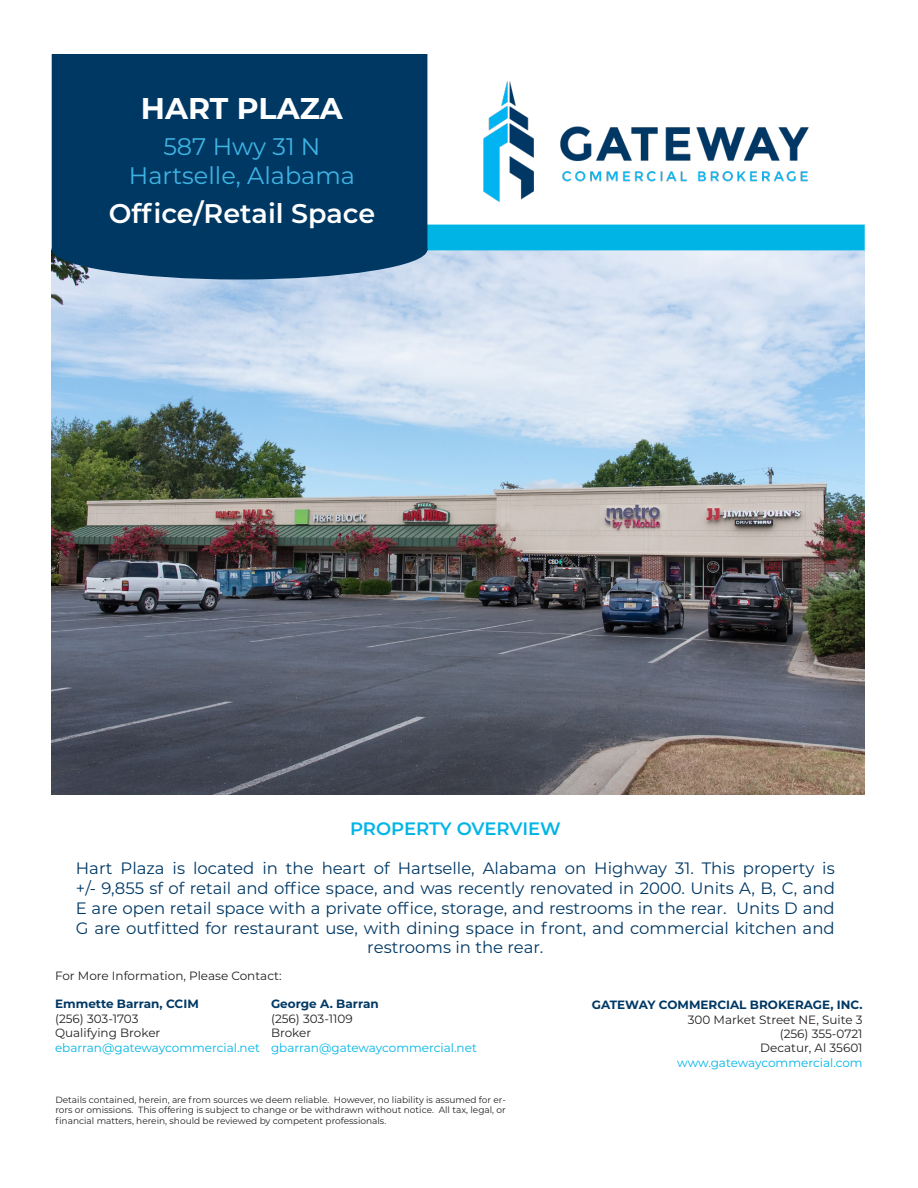
<style>
.page{position:relative;width:918px;height:1188px;background:#fff}
.page>*{position:absolute;margin:0;border:0;box-sizing:border-box;transform-origin:0 0}
.t1{font:700 30px "Montserrat";color:#fff}
.t2{font:600 27px "Montserrat";color:#fff}
.t3{font:24px/28.8px "Montserrat";color:#3fb4e4;text-align:center}
.t4{font:600 18px "Montserrat";letter-spacing:-.01em;color:#00b5e6}
.t5{font:16.5px/19.8px "Montserrat";color:#003864;text-align:center}
.t6{font:12px/14.4px "Montserrat";color:#231f20;text-align:right}
.t7{font:12px "Montserrat";color:#00b5e6}
.t8{font:700 12px "Montserrat";color:#003864}
.t9{font:9px/10.8px "Montserrat";color:#231f20;text-align:justify}
</style>
<div class="page">
<img style="left:52px;top:250px;width:812px;height:545px">
<div style="left:53px;top:225px;width:812px;height:25px;background:#00b5e6"></div>
<div style="left:52px;top:220px;width:375px;height:59px;background:#003864;border-radius:50%"></div>
<div style="left:52px;top:54px;width:375px;height:196px;background:#003864"></div>
<img style="left:483px;top:81px;width:326px;height:121px">
<p class="t1" style="left:141px;top:87px;width:204px">HART PLAZA</p>
<p class="t3" style="left:129px;top:131px;width:228px">587 Hwy 31 N<br>Hartselle, Alabama</p>
<p class="t2" style="left:109px;top:194px;width:268px">Office/Retail Space</p>
<p class="t4" style="left:350px;top:815px;width:212px">PROPERTY OVERVIEW</p>
<p class="t5" style="left:76px;top:858px;width:761px">Hart Plaza is located in the heart of Hartselle, Alabama on Highway 31. This property is +/- 9,855 sf of retail and office space, and was recently renovated in 2000. Units A, B, C, and E are open retail space with a private office, storage, and restrooms in the rear. Units D and G are outfitted for restaurant use, with dining space in front, and commercial kitchen and restrooms in the rear.</p>
<p class="t6" style="left:55px;top:968px;width:228px">For More Information, Please Contact:</p>
<p class="t8" style="left:55px;top:996px;width:145px">Emmette Barran, CCIM</p>
<p class="t8" style="left:271px;top:996px;width:109px">George A. Barran</p>
<p class="t6" style="left:55px;top:1011px;width:85px">(256) 303-1703</p>
<p class="t6" style="left:271px;top:1011px;width:83px">(256) 303-1109</p>
<p class="t6" style="left:55px;top:1025px;width:107px">Qualifying Broker</p>
<p class="t6" style="left:271px;top:1025px;width:42px">Broker</p>
<p class="t7" style="left:55px;top:1039px;width:423px">ebarran@gatewaycommercial.net gbarran@gatewaycommercial.net</p>
<p class="t9" style="left:55px;top:1094px;width:452px">Details contained, herein, are from sources we deem reliable. However, no liability is assumed for er&shy;rors or omissions. This offering is subject to change or be withdrawn without notice. All tax, legal, or financial matters, herein, should be reviewed by competent professionals.</p>
<p class="t8" style="left:592px;top:996px;width:272px">GATEWAY COMMERCIAL BROKERAGE, INC.</p>
<p class="t6" style="left:688px;top:1012px;width:176px">300 Market Street NE, Suite 3 (256) 355-0721<br>Decatur, Al 35601</p>
<p class="t7" style="left:677px;top:1054px;width:187px">www.gatewaycommercial.com</p>
</div>
